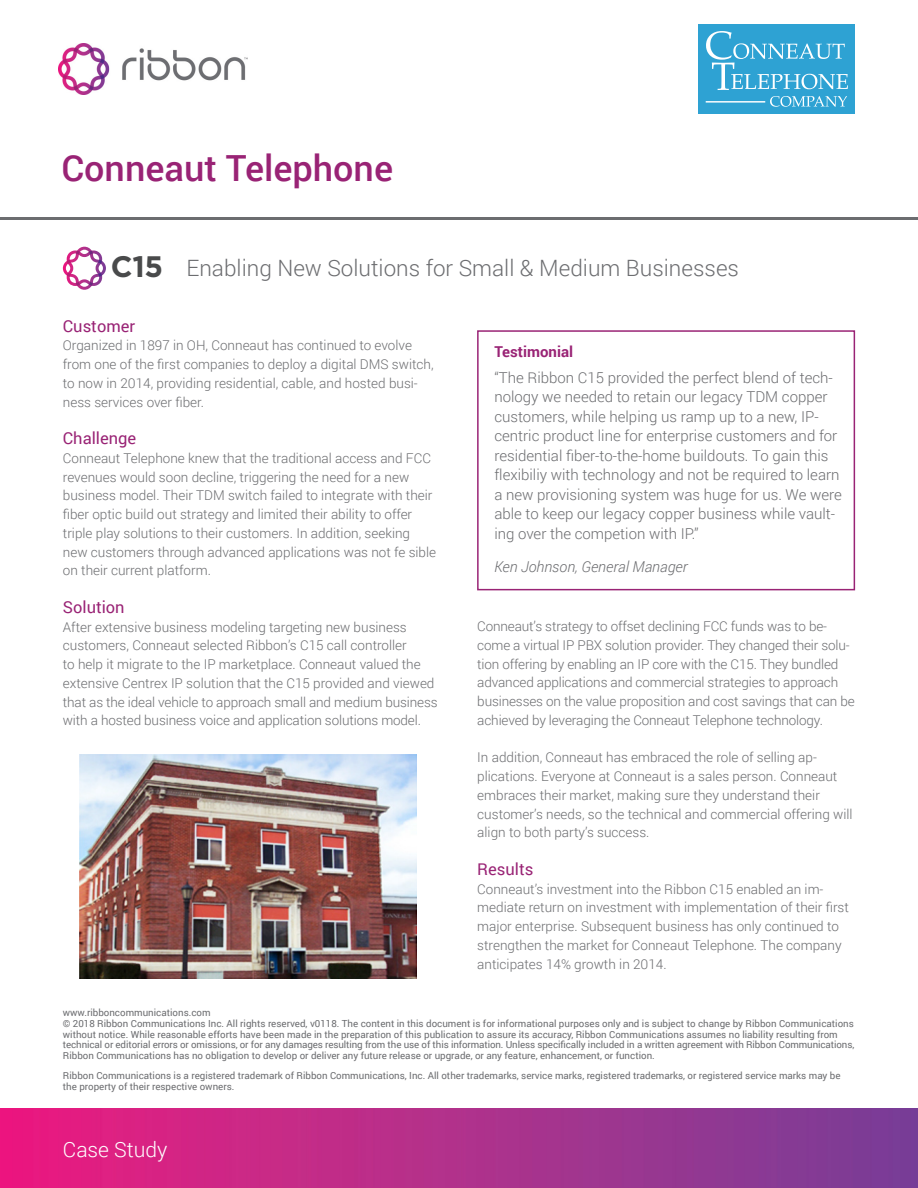
<style>
.page{position:relative;width:918px;height:1188px;background:#fff}
.page>*{position:absolute;margin:0;border:0;box-sizing:border-box;transform-origin:0 0}
.t1{font:500 36px "Roboto";color:#992375}
.t2{font:700 29.55px "Gotham";color:#494a4b}
.t3{font:300 22.5px "Roboto";color:#6c6d70}
.t4{font:300 21px "Roboto";color:#fff}
.t5{font:16.5px "Roboto";color:#992375}
.t6{font:300 15px/19.5px "Roboto";color:#6c6d70}
.t7{font:italic 300 15px "Roboto";color:#6c6d70}
.t8{font:700 15px "Roboto";color:#992375}
.t9{font:300 13.5px/18.8px "Roboto";color:#6c6d70}
.t10{font:9.75px/10.8px "Roboto";color:#6c6d70}
</style>
<div class="page">
<img style="left:0;top:1108px;width:918px;height:80px">
<div style="left:477px;top:330px;width:378px;height:260px;border:2px solid #992375"></div>
<hr style="left:0;top:218px;width:918px;height:2px;background:#6c6d70">
<img style="left:59px;top:44px;width:189px;height:51px">
<img style="left:79px;top:755px;width:337px;height:223px">
<div style="left:699px;top:25px;width:156px;height:89px;background:#2ea2d3"></div>
<hr style="left:706px;top:101px;width:59px;height:2px;background:#fff">
<svg style="left:706px;top:31px;width:142px;height:59px"></svg>
<svg style="left:770px;top:96px;width:77px;height:11px"></svg>
<svg style="left:63px;top:247px;width:43px;height:43px"></svg>
<p class="t1" style="left:61px;top:143px;width:333px">Conneaut Telephone</p>
<p class="t2" style="left:111px;top:250px;width:54px">C15</p>
<p class="t3" style="left:186px;top:252px;width:554px">Enabling New Solutions for Small &amp; Medium Businesses</p>
<p class="t5" style="left:63px;top:314px;width:74px">Customer</p>
<p class="t9" style="left:63px;top:336px;width:372px">Organized in 1897 in OH, Conneaut has continued to evolve from one of the first companies to deploy a digital DMS switch, to now in 2014, providing residential, cable, and hosted busi&shy;ness services over fiber.</p>
<p class="t5" style="left:63px;top:427px;width:75px">Challenge</p>
<p class="t9" style="left:63px;top:448px;width:371px">Conneaut Telephone knew that the traditional access and FCC revenues would soon decline, triggering the need for a new business model. Their TDM switch failed to integrate with their fiber optic build out strategy and limited their ability to offer triple play solutions to their customers. In addition, seeking</p>
<p class="t9" style="left:63px;top:542px;width:375px">new customers through advanced applications was not fe sible on their current platform.</p>
<p class="t5" style="left:63px;top:595px;width:63px">Solution</p>
<p class="t9" style="left:63px;top:617px;width:345px">After extensive business modeling targeting new business</p>
<p class="t9" style="left:63px;top:636px;width:345px">customers, Conneaut selected Ribbon’s C15 call controller</p>
<p class="t9" style="left:63px;top:655px;width:376px">to help it migrate to the IP marketplace. Conneaut valued the extensive Centrex IP solution that the C15 provided and viewed that as the ideal vehicle to approach small and medium business with a hosted business voice and application solutions model.</p>
<p class="t8" style="left:494px;top:341px;width:80px">Testimonial</p>
<p class="t6" style="left:494px;top:367px;width:349px">“The Ribbon C15 provided the perfect blend of tech&shy;nology we needed to retain our legacy TDM copper customers, while helping us ramp up to a new, IP&shy;centric product line for enterprise customers and for residential fiber-to-the-home buildouts. To gain this flexibiliy with technology and not be required to learn a new provisioning system was huge for us. We were able to keep our legacy copper business while vault&shy;ing over the competion with IP.”</p>
<p class="t7" style="left:494px;top:556px;width:195px">Ken Johnson, General Manager</p>
<p class="t9" style="left:477px;top:616px;width:379px">Conneaut’s strategy to offset declining FCC funds was to be&shy;come a virtual IP PBX solution provider. They changed their solu&shy;tion offering by enabling an IP core with the C15. They bundled advanced applications and commercial strategies to approach businesses on the value proposition and cost savings that can be achieved by leveraging the Conneaut Telephone technology.</p>
<p class="t9" style="left:477px;top:748px;width:377px">In addition, Conneaut has embraced the role of selling ap&shy;plications. Everyone at Conneaut is a sales person. Conneaut embraces their market, making sure they understand their customer’s needs, so the technical and commercial offering will align to both party’s success.</p>
<p class="t5" style="left:477px;top:857px;width:58px">Results</p>
<p class="t9" style="left:477px;top:879px;width:373px">Conneaut’s investment into the Ribbon C15 enabled an im&shy;mediate return on investment with implementation of their first major enterprise. Subsequent business has only continued to strengthen the market for Conneaut Telephone. The company anticipates 14% growth in 2014.</p>
<p class="t10" style="left:63px;top:1007px;width:149px">www.ribboncommunications.com</p>
<p class="t10" style="left:63px;top:1017px;width:793px">© 2018 Ribbon Communications Inc. All rights reserved, v0118. The content in this document is for informational purposes only and is subject to change by Ribbon Communications without notice. While reasonable efforts have been made in the preparation of this publication to assure its accuracy, Ribbon Communications assumes no liability resulting from technical or editorial errors or omissions, or for any damages resulting from the use of this information. Unless specifically included in a written agreement with Ribbon Communications, Ribbon Communications has no obligation to develop or deliver any future release or upgrade, or any feature, enhancement, or function.</p>
<p class="t10" style="left:63px;top:1070px;width:779px">Ribbon Communications is a registered trademark of Ribbon Communications, Inc. All other trademarks, service marks, registered trademarks, or registered service marks may be the property of their respective owners.</p>
<p class="t4" style="left:63px;top:1135px;width:106px">Case Study</p>
</div>
